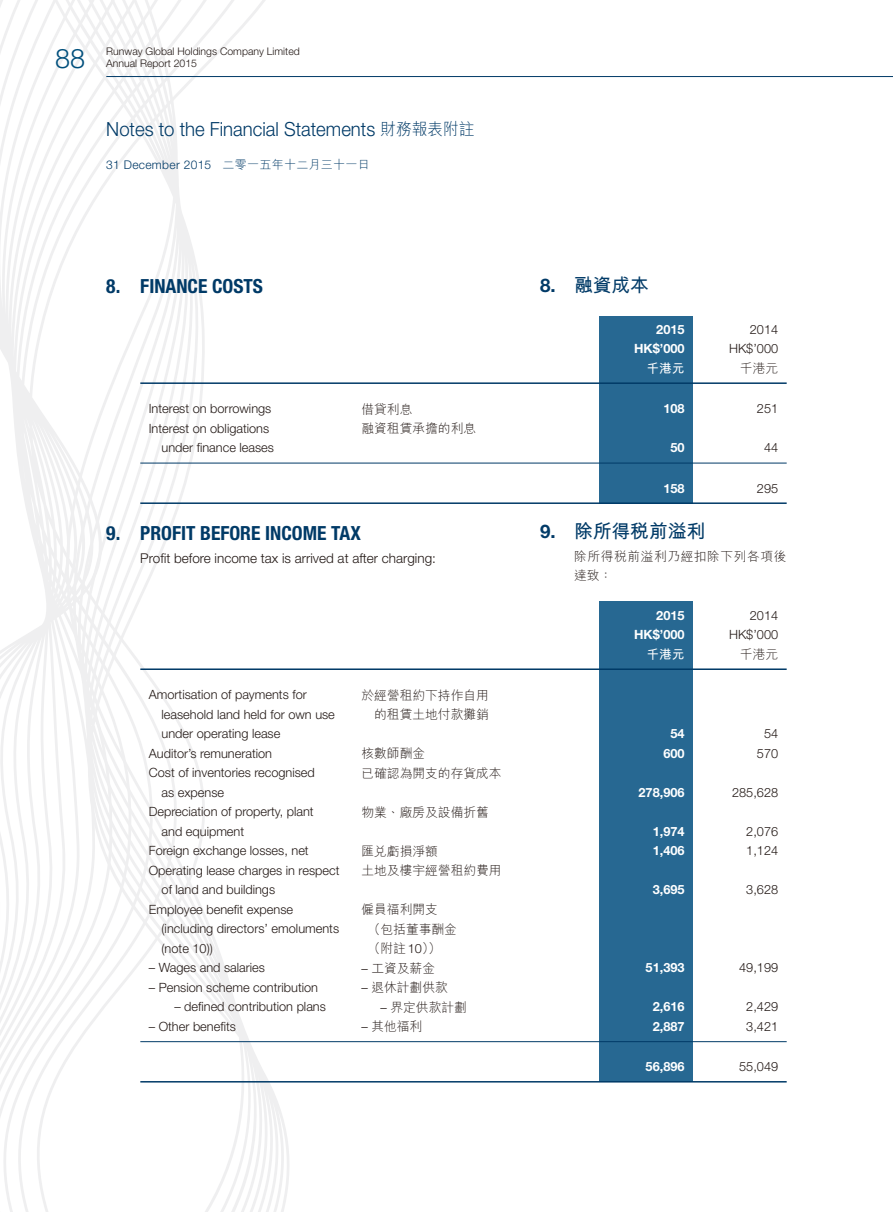
<style>
.page{position:relative;width:893px;height:1212px;background:#fff}
.page>*{position:absolute;margin:0;border:0;box-sizing:border-box;transform-origin:0 0}
.t1{font:300 27px "Helvetica Neue LT Std";color:#004f7c}
.t2{font:700 condensed 19.5px "Helvetica Neue LT Std";color:#003a67}
.t3{font:300 19.5px "Helvetica Neue LT Std";color:#003a67;scale:.95 1}
.t4{font:700 18.75px "M Hei HK";color:#003a67}
.t5{font:300 13.5px "Helvetica Neue LT Std";color:#231916}
.t6{font:300 12.75px "Helvetica Neue LT Std";color:#231916}
.t7{font:300 12.75px "M Hei HK";color:#231916}
.t8{font:700 12.75px "Helvetica Neue LT Std";color:#fff}
.t9{font:300 12.75px/19.5px "M Hei HK";letter-spacing:.045em;color:#231916}
.t10{font:700 12.75px "M Hei HK";color:#fff}
.t11{font:300 12px "Helvetica Neue LT Std";letter-spacing:.025em;color:#003a67}
.t12{font:300 10.5px/12px "Helvetica Neue LT Std";color:#231916}
.s1{font-family:"M Hei HK";font-size:16.5px}
.s2{font-family:"M Hei HK"}
.s3{font-family:"Helvetica Neue LT Std"}
</style>
<div class="page">
<svg style="left:0;top:0;width:285px;height:1212px"></svg>
<hr style="left:106px;top:76px;width:787px;height:1px;background:#003a67">
<div style="left:600px;top:316px;width:93px;height:188px;background:#276892"></div>
<div style="left:600px;top:602px;width:93px;height:480px;background:#276892"></div>
<hr style="left:140px;top:382px;width:647px;height:2px;background:#003a67">
<hr style="left:140px;top:463px;width:647px;height:1px;background:#003a67">
<hr style="left:140px;top:502px;width:647px;height:2px;background:#003a67">
<hr style="left:140px;top:668px;width:647px;height:2px;background:#003a67">
<hr style="left:140px;top:1041px;width:647px;height:1px;background:#003a67">
<hr style="left:140px;top:1081px;width:647px;height:1px;background:#003a67">
<h1 class="t1" style="left:55px;top:42px;width:32px">88</h1>
<p class="t12" style="left:106px;top:46px;width:195px">Runway Global Holdings Company Limited<br>Annual Report 2015</p>
<h2 class="t3" style="left:106px;top:118px;width:389px">Notes to the Financial Statements <span class="s1">財務報表附註</span></h2>
<p class="t11" style="left:106px;top:157px;width:265px">31 December 2015 <span class="s2">二零一五年十二月三十一日</span></p>
<h2 class="t2" style="left:106px;top:274px;width:158px">8. FINANCE COSTS</h2>
<h3 class="t4" style="left:540px;top:272px;width:111px"><span class="s3">8.</span> 融資成本</h3>
<p class="t8" style="left:656px;top:321px;width:30px">2015</p>
<p class="t6" style="left:750px;top:321px;width:30px">2014</p>
<p class="t8" style="left:634px;top:341px;width:52px">HK$’000</p>
<p class="t6" style="left:729px;top:341px;width:51px">HK$’000</p>
<p class="t10" style="left:646px;top:359px;width:40px">千港元</p>
<p class="t7" style="left:740px;top:362px;width:40px">千港元</p>
<p class="t6" style="left:149px;top:401px;width:124px">Interest on borrowings</p>
<p class="t7" style="left:361px;top:403px;width:52px">借貸利息</p>
<p class="t8" style="left:663px;top:401px;width:23px">108</p>
<p class="t6" style="left:757px;top:401px;width:23px">251</p>
<p class="t6" style="left:149px;top:420px;width:122px">Interest on obligations</p>
<p class="t7" style="left:361px;top:422px;width:116px">融資租賃承擔的利息</p>
<p class="t6" style="left:162px;top:440px;width:114px">under finance leases</p>
<p class="t8" style="left:670px;top:440px;width:16px">50</p>
<p class="t6" style="left:764px;top:440px;width:16px">44</p>
<p class="t8" style="left:663px;top:480px;width:23px">158</p>
<p class="t6" style="left:757px;top:480px;width:23px">295</p>
<h2 class="t2" style="left:106px;top:521px;width:256px">9. PROFIT BEFORE INCOME TAX</h2>
<p class="t5" style="left:140px;top:550px;width:297px">Profit before income tax is arrived at after charging:</p>
<h3 class="t4" style="left:540px;top:517px;width:167px"><span class="s3">9.</span> 除所得稅前溢利</h3>
<p class="t9" style="left:574px;top:546px;width:214px">除所得稅前溢利乃經扣除下列各項後達致：</p>
<p class="t8" style="left:656px;top:607px;width:30px">2015</p>
<p class="t6" style="left:750px;top:607px;width:30px">2014</p>
<p class="t8" style="left:634px;top:627px;width:52px">HK$’000</p>
<p class="t6" style="left:729px;top:627px;width:51px">HK$’000</p>
<p class="t10" style="left:646px;top:645px;width:40px">千港元</p>
<p class="t7" style="left:740px;top:648px;width:40px">千港元</p>
<p class="t6" style="left:149px;top:687px;width:159px">Amortisation of payments for</p>
<p class="t7" style="left:361px;top:689px;width:129px">於經營租約下持作自用</p>
<p class="t6" style="left:162px;top:706px;width:175px">leasehold land held for own use</p>
<p class="t7" style="left:374px;top:708px;width:116px">的租賃土地付款攤銷</p>
<p class="t6" style="left:162px;top:726px;width:120px">under operating lease</p>
<p class="t8" style="left:670px;top:726px;width:16px">54</p>
<p class="t6" style="left:764px;top:726px;width:16px">54</p>
<p class="t6" style="left:149px;top:745px;width:125px">Auditor’s remuneration</p>
<p class="t7" style="left:361px;top:747px;width:65px">核數師酬金</p>
<p class="t8" style="left:663px;top:745px;width:23px">600</p>
<p class="t6" style="left:757px;top:745px;width:23px">570</p>
<p class="t6" style="left:149px;top:765px;width:168px">Cost of inventories recognised</p>
<p class="t7" style="left:361px;top:766px;width:142px">已確認為開支的存貨成本</p>
<p class="t6" style="left:162px;top:784px;width:64px">as expense</p>
<p class="t8" style="left:638px;top:784px;width:48px">278,906</p>
<p class="t6" style="left:732px;top:784px;width:48px">285,628</p>
<p class="t6" style="left:149px;top:804px;width:166px">Depreciation of property, plant</p>
<p class="t7" style="left:361px;top:805px;width:129px">物業、廠房及設備折舊</p>
<p class="t6" style="left:162px;top:823px;width:84px">and equipment</p>
<p class="t8" style="left:653px;top:823px;width:33px">1,974</p>
<p class="t6" style="left:746px;top:823px;width:33px">2,076</p>
<p class="t6" style="left:149px;top:843px;width:161px">Foreign exchange losses, net</p>
<p class="t7" style="left:361px;top:844px;width:78px">匯兌虧損淨額</p>
<p class="t8" style="left:653px;top:843px;width:33px">1,406</p>
<p class="t6" style="left:746px;top:843px;width:33px">1,124</p>
<p class="t6" style="left:149px;top:862px;width:192px">Operating lease charges in respect</p>
<p class="t7" style="left:361px;top:864px;width:142px">土地及樓宇經營租約費用</p>
<p class="t6" style="left:162px;top:882px;width:115px">of land and buildings</p>
<p class="t8" style="left:653px;top:882px;width:33px">3,695</p>
<p class="t6" style="left:746px;top:882px;width:33px">3,628</p>
<p class="t6" style="left:149px;top:901px;width:146px">Employee benefit expense</p>
<p class="t7" style="left:361px;top:903px;width:78px">僱員福利開支</p>
<p class="t6" style="left:162px;top:921px;width:179px">(including directors’ emoluments</p>
<p class="t7" style="left:368px;top:922px;width:91px">（包括董事酬金</p>
<p class="t6" style="left:162px;top:940px;width:53px">(note 10))</p>
<p class="t7" style="left:368px;top:942px;width:75px">（附註<span class="s3">10</span>））</p>
<p class="t6" style="left:149px;top:960px;width:118px">– Wages and salaries</p>
<p class="t7" style="left:361px;top:961px;width:75px"><span class="s3">–</span> 工資及薪金</p>
<p class="t8" style="left:646px;top:960px;width:40px">51,393</p>
<p class="t6" style="left:739px;top:960px;width:40px">49,199</p>
<p class="t6" style="left:149px;top:979px;width:171px">– Pension scheme contribution</p>
<p class="t7" style="left:361px;top:981px;width:88px"><span class="s3">–</span> 退休計劃供款</p>
<p class="t6" style="left:174px;top:999px;width:153px">– defined contribution plans</p>
<p class="t7" style="left:381px;top:1000px;width:88px"><span class="s3">–</span> 界定供款計劃</p>
<p class="t8" style="left:653px;top:999px;width:33px">2,616</p>
<p class="t6" style="left:746px;top:999px;width:33px">2,429</p>
<p class="t6" style="left:149px;top:1018px;width:89px">– Other benefits</p>
<p class="t7" style="left:361px;top:1020px;width:62px"><span class="s3">–</span> 其他福利</p>
<p class="t8" style="left:653px;top:1018px;width:33px">2,887</p>
<p class="t6" style="left:746px;top:1018px;width:33px">3,421</p>
<p class="t8" style="left:646px;top:1059px;width:40px">56,896</p>
<p class="t6" style="left:739px;top:1059px;width:40px">55,049</p>
</div>
